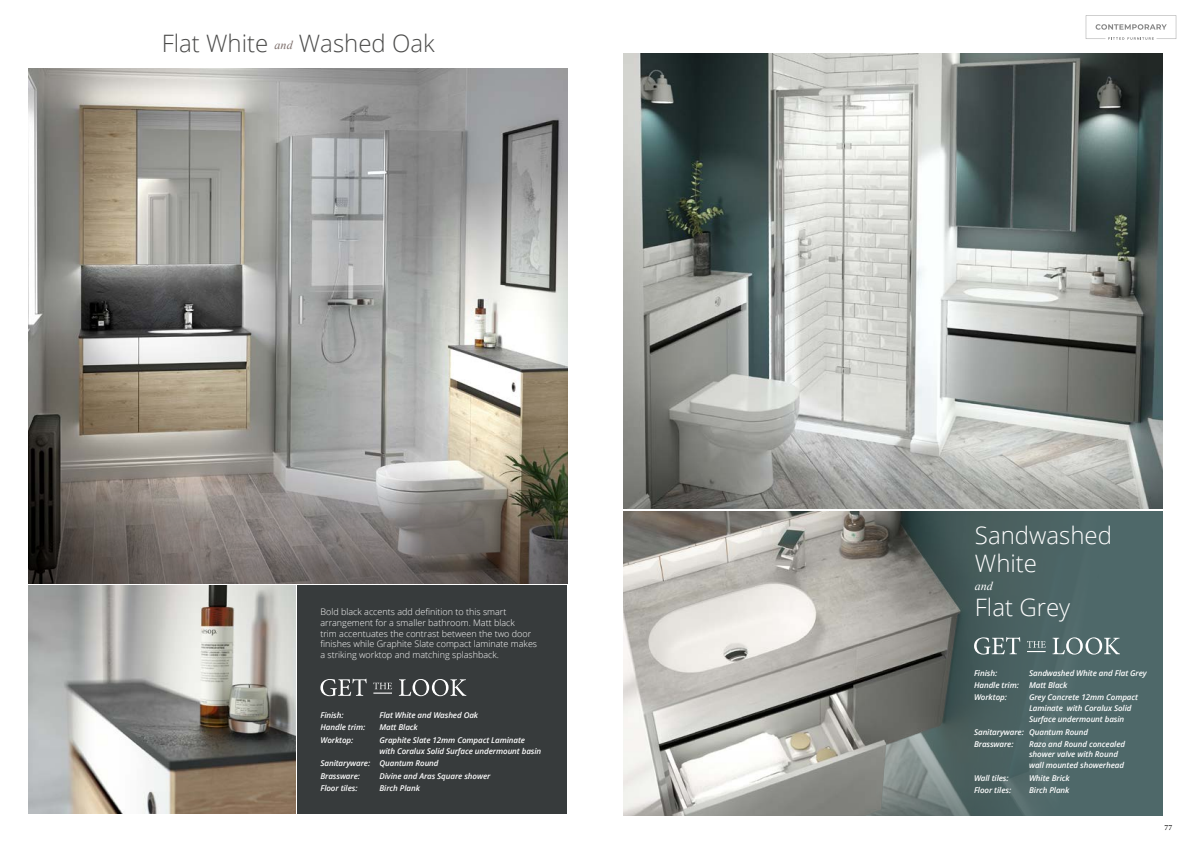
<style>
.page{position:relative;width:1191px;height:842px;background:#fff}
.page>*{position:absolute;margin:0;border:0;box-sizing:border-box;transform-origin:0 0}
.t1{font:300 24px/28.8px "Open Sans";color:#fff}
.t2{font:300 24px "Open Sans";color:#4a4a49}
.t3{font:italic 12px "Times New Roman";color:#fff}
.t4{font:300 9px/10.8px "Open Sans";color:#fff}
.t5{font:italic 600 8px/11px "Open Sans";letter-spacing:-.01em;color:#fff}
.t6{font:8px "Minion Pro";color:#000}
.s1{font-family:"Times New Roman";font-weight:400;font-style:italic;font-size:12px;color:#7c6e6b}
</style>
<div class="page">
<img style="left:28px;top:69px;width:539px;height:514px">
<img style="left:28px;top:585px;width:268px;height:229px">
<div style="left:298px;top:585px;width:269px;height:229px;background:#373b3c"></div>
<img style="left:624px;top:54px;width:538px;height:455px">
<div style="left:624px;top:511px;width:538px;height:305px;background:#4e6869"></div>
<img style="left:960px;top:511px;width:100px;height:305px">
<img style="left:624px;top:511px;width:336px;height:305px">
<svg style="left:1085px;top:15px;width:91px;height:25px"></svg>
<svg style="left:320px;top:679px;width:146px;height:17px"></svg>
<svg style="left:974px;top:637px;width:146px;height:18px"></svg>
<p class="t2" style="left:162px;top:27px;width:274px">Flat White <span class="s1">and</span> Washed Oak</p>
<p class="t4" style="left:320px;top:606px;width:218px">Bold black accents add definition to this smart arrangement for a smaller bathroom. Matt black<br>trim accentuates the contrast between the two door finishes while Graphite Slate compact laminate makes a striking worktop and matching splashback.</p>
<p class="t5" style="left:320px;top:709px;width:25px">Finish:</p>
<p class="t5" style="left:379px;top:709px;width:100px">Flat White and Washed Oak</p>
<p class="t5" style="left:320px;top:722px;width:46px">Handle trim:</p>
<p class="t5" style="left:379px;top:722px;width:40px">Matt Black</p>
<p class="t5" style="left:320px;top:734px;width:34px">Worktop:</p>
<p class="t5" style="left:379px;top:734px;width:163px">Graphite Slate 12mm Compact Laminate with Coralux Solid Surface undermount basin</p>
<p class="t5" style="left:320px;top:757px;width:120px">Sanitaryware: Quantum Round</p>
<p class="t5" style="left:320px;top:770px;width:41px">Brassware:</p>
<p class="t5" style="left:379px;top:770px;width:112px">Divine and Aras Square shower</p>
<p class="t5" style="left:320px;top:782px;width:39px">Floor tiles:</p>
<p class="t5" style="left:379px;top:782px;width:42px">Birch Plank</p>
<p class="t1" style="left:975px;top:520px;width:139px">Sandwashed<br>White</p>
<p class="t3" style="left:975px;top:577px;width:19px">and</p>
<p class="t1" style="left:975px;top:592px;width:97px">Flat Grey</p>
<p class="t5" style="left:974px;top:667px;width:25px">Finish:</p>
<p class="t5" style="left:1029px;top:667px;width:119px">Sandwashed White and Flat Grey</p>
<p class="t5" style="left:974px;top:679px;width:46px">Handle trim:</p>
<p class="t5" style="left:1029px;top:679px;width:40px">Matt Black</p>
<p class="t5" style="left:974px;top:692px;width:34px">Worktop:</p>
<p class="t5" style="left:1029px;top:692px;width:110px">Grey Concrete 12mm Compact<br>Laminate with Coralux Solid<br>Surface undermount basin</p>
<p class="t5" style="left:974px;top:726px;width:116px">Sanitaryware: Quantum Round</p>
<p class="t5" style="left:974px;top:739px;width:41px">Brassware:</p>
<p class="t5" style="left:1029px;top:739px;width:98px;line-height:10px">Razo and Round concealed shower valve with Round</p>
<p class="t5" style="left:1029px;top:760px;width:97px">wall mounted showerhead</p>
<p class="t5" style="left:974px;top:772px;width:36px">Wall tiles:</p>
<p class="t5" style="left:1029px;top:772px;width:42px">White Brick</p>
<p class="t5" style="left:974px;top:784px;width:39px">Floor tiles:</p>
<p class="t5" style="left:1029px;top:784px;width:42px">Birch Plank</p>
<p class="t6" style="left:1164px;top:822px;width:9px">77</p>
</div>
